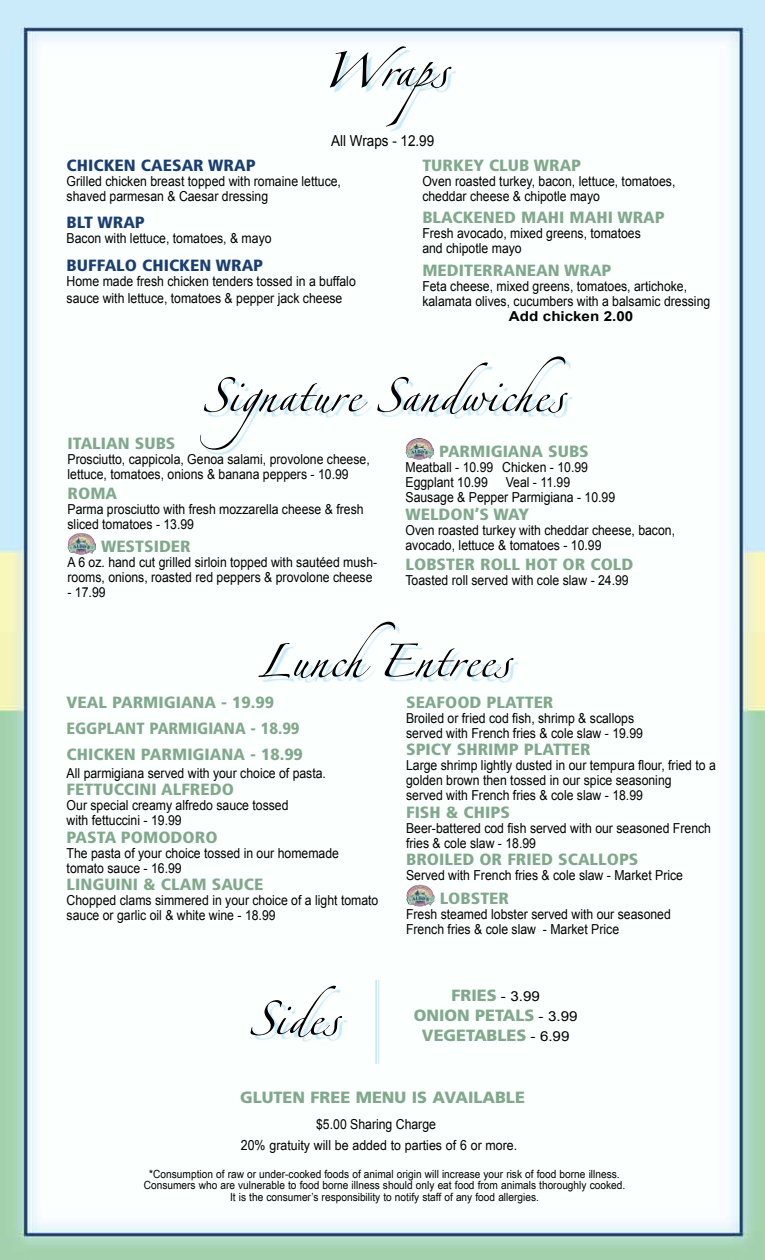
<style>
.page{position:relative;width:765px;height:1260px;background:#fff}
.page>*{position:absolute;margin:0;border:0;box-sizing:border-box;transform-origin:0 0}
.t1{font:78.5px "Linotype Zapfino One";letter-spacing:-.015em;color:#000}
.t2{font:74.25px "Linotype Zapfino One";color:#000}
.t3{font:900 condensed 16.25px/26.2px "Frutiger LT Std";color:#81a88c;scale:1.1 1}
.t4{font:900 16.25px/20px "Frutiger LT Std";color:#81a88c;text-align:center}
.t5{font:900 condensed 16.25px "Frutiger LT Std";color:#1b3e71;scale:1.1 1}
.t6{font:15.12px "Arial";color:#000;scale:.89 1}
.t7{font:13.75px/15px "Arial";color:#000;scale:.89 1}
.t8{font:13.75px "Arial Narrow";color:#000;scale:1.1 1}
.t9{font:700 13.75px "Arial";color:#000;scale:1.1 1}
.t10{font:11.25px/11.2px "Arial Narrow";color:#000;text-align:center;scale:1.1 1}
.s1{font-family:"Arial";font-weight:400;font-size:13.75px;color:#000}
</style>
<div class="page">
<img style="left:0;top:0;width:765px;height:1260px">
<svg style="left:204px;top:360px;width:369px;height:94px"></svg>
<hr style="left:378px;top:980px;width:1px;height:84px;background:#c9e9f9">
<hr style="left:375px;top:980px;width:2px;height:84px;background:#c9e9f9">
<img style="left:68px;top:533px;width:28px;height:22px">
<svg style="left:254px;top:990px;width:93px;height:52px"></svg>
<svg style="left:262px;top:625px;width:257px;height:58px"></svg>
<img style="left:406px;top:885px;width:29px;height:21px">
<img style="left:406px;top:438px;width:28px;height:22px">
<svg style="left:334px;top:50px;width:123px;height:82px"></svg>
<h1 class="t1" style="left:323px;top:13px;width:124px">Wraps</h1>
<p class="t6" style="left:331px;top:131px;width:117px">All Wraps - 12.99</p>
<p class="t5" style="left:67px;top:155px;width:173px">CHICKEN CAESAR WRAP</p>
<p class="t7" style="left:67px;top:173px;width:310px">Grilled chicken breast topped with romaine lettuce, shaved parmesan &amp; Caesar dressing</p>
<p class="t5" style="left:67px;top:213px;width:73px">BLT WRAP</p>
<p class="t7" style="left:67px;top:231px;width:232px">Bacon with lettuce, tomatoes, &amp; mayo</p>
<p class="t5" style="left:67px;top:255px;width:180px">BUFFALO CHICKEN WRAP</p>
<p class="t7" style="left:67px;top:272px;width:326px;line-height:17.5px">Home made fresh chicken tenders tossed in a buffalo sauce with lettuce, tomatoes &amp; pepper jack cheese</p>
<p class="t3" style="left:422px;top:152px;width:146px">TURKEY CLUB WRAP</p>
<p class="t7" style="left:422px;top:173px;width:286px">Oven roasted turkey, bacon, lettuce, tomatoes, cheddar cheese &amp; chipotle mayo</p>
<p class="t3" style="left:422px;top:204px;width:222px">BLACKENED MAHI MAHI WRAP</p>
<p class="t7" style="left:422px;top:226px;width:247px">Fresh avocado, mixed greens, tomatoes and chipotle mayo</p>
<p class="t3" style="left:422px;top:257px;width:174px">MEDITERRANEAN WRAP</p>
<p class="t7" style="left:422px;top:278px;width:325px">Feta cheese, mixed greens, tomatoes, artichoke, kalamata olives, cucumbers with a balsamic dressing</p>
<p class="t9" style="left:509px;top:307px;width:115px">Add chicken 2.00</p>
<h2 class="t2" style="left:202px;top:342px;width:362px">Signature Sandwiches</h2>
<p class="t3" style="left:68px;top:430px;width:100px">ITALIAN SUBS</p>
<p class="t7" style="left:68px;top:452px;width:341px">Prosciutto, cappicola, Genoa salami, provolone cheese, lettuce, tomatoes, onions &amp; banana peppers - 10.99</p>
<p class="t3" style="left:68px;top:480px;width:47px">ROMA</p>
<p class="t7" style="left:68px;top:502px;width:334px">Parma prosciutto with fresh mozzarella cheese &amp; fresh sliced tomatoes - 13.99</p>
<p class="t3" style="left:101px;top:533px;width:83px">WESTSIDER</p>
<p class="t7" style="left:68px;top:555px;width:350px">A 6 oz. hand cut grilled sirloin topped with sautéed mush&shy;rooms, onions, roasted red peppers &amp; provolone cheese</p>
<p class="t7" style="left:68px;top:585px;width:44px">- 17.99</p>
<p class="t3" style="left:439px;top:438px;width:138px">PARMIGIANA SUBS</p>
<p class="t7" style="left:405px;top:460px;width:207px">Meatball - 10.99 Chicken - 10.99<br>Eggplant 10.99</p>
<p class="t7" style="left:405px;top:475px;width:237px;text-indent:100px">Veal - 11.99<br>Sausage &amp; Pepper Parmigiana - 10.99</p>
<p class="t3" style="left:405px;top:501px;width:114px">WELDON’S WAY</p>
<p class="t7" style="left:405px;top:522px;width:304px">Oven roasted turkey with cheddar cheese, bacon, avocado, lettuce &amp; tomatoes - 10.99</p>
<p class="t3" style="left:405px;top:551px;width:209px">LOBSTER ROLL HOT OR COLD</p>
<p class="t7" style="left:405px;top:572px;width:252px">Toasted roll served with cole slaw - 24.99</p>
<h2 class="t2" style="left:256px;top:607px;width:254px">Lunch Entrees</h2>
<p class="t3" style="left:67px;top:689px;width:216px">VEAL PARMIGIANA - 19.99<br>EGGPLANT PARMIGIANA - 18.99<br>CHICKEN PARMIGIANA - 18.99</p>
<p class="t7" style="left:67px;top:765px;width:293px">All parmigiana served with your choice of pasta.</p>
<p class="t3" style="left:67px;top:776px;width:154px">FETTUCCINI ALFREDO</p>
<p class="t7" style="left:67px;top:798px;width:251px">Our special creamy alfredo sauce tossed with fettuccini - 19.99</p>
<p class="t3" style="left:67px;top:824px;width:139px">PASTA POMODORO</p>
<p class="t7" style="left:67px;top:845px;width:308px">The pasta of your choice tossed in our homemade tomato sauce - 16.99</p>
<p class="t3" style="left:67px;top:871px;width:180px">LINGUINI &amp; CLAM SAUCE</p>
<p class="t7" style="left:67px;top:893px;width:352px">Chopped clams simmered in your choice of a light tomato sauce or garlic oil &amp; white wine - 18.99</p>
<p class="t3" style="left:406px;top:689px;width:136px">SEAFOOD PLATTER</p>
<p class="t7" style="left:406px;top:710px;width:268px">Broiled or fried cod fish, shrimp &amp; scallops served with French fries &amp; cole slaw - 19.99</p>
<p class="t3" style="left:406px;top:736px;width:169px">SPICY SHRIMP PLATTER</p>
<p class="t7" style="left:406px;top:758px;width:350px">Large shrimp lightly dusted in our tempura flour, fried to a golden brown then tossed in our spice seasoning<br>served with French fries &amp; cole slaw - 18.99</p>
<p class="t3" style="left:406px;top:799px;width:96px">FISH &amp; CHIPS</p>
<p class="t7" style="left:406px;top:820px;width:344px">Beer-battered cod fish served with our seasoned French fries &amp; cole slaw - 18.99</p>
<p class="t3" style="left:406px;top:846px;width:213px">BROILED OR FRIED SCALLOPS</p>
<p class="t7" style="left:406px;top:868px;width:313px">Served with French fries &amp; cole slaw - Market Price</p>
<p class="t3" style="left:440px;top:885px;width:65px">LOBSTER</p>
<p class="t7" style="left:406px;top:907px;width:299px">Fresh steamed lobster served with our seasoned<br>French fries &amp; cole slaw - Market Price</p>
<h2 class="t2" style="left:249px;top:965px;width:90px">Sides</h2>
<p class="t4" style="left:414px;top:985px;width:165px">FRIES <span class="s1">- 3.99<br></span>ONION PETALS <span class="s1">- 3.99</span></p>
<p class="t4" style="left:422px;top:1025px;width:149px">VEGETABLES <span class="s1">- 6.99</span></p>
<p class="t4" style="left:240px;top:1087px;width:286px">GLUTEN FREE MENU IS AVAILABLE</p>
<p class="t7" style="left:316px;top:1116px;width:136px">$5.00 Sharing Charge</p>
<p class="t10" style="left:144px;top:1168px;width:439px">*Consumption of raw or under-cooked foods of animal origin will increase your risk of food borne illness.<br>Consumers who are vulnerable to food borne illness should only eat food from animals thoroughly cooked.<br>It is the consumer’s responsibility to notify staff of any food allergies.</p>
<p class="t8" style="left:241px;top:1135px;width:253px">20% gratuity will be added to parties of 6 or more.</p>
</div>
